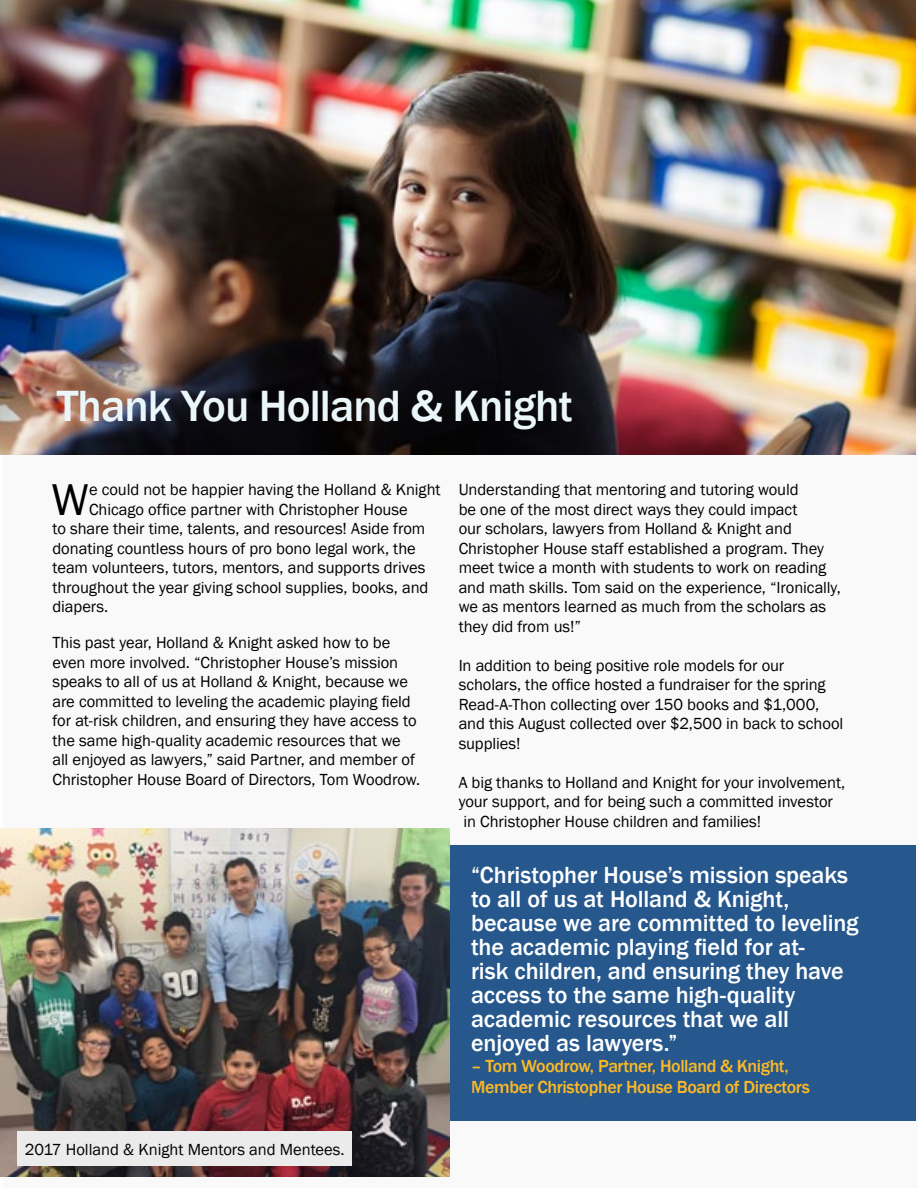
<style>
.page{position:relative;width:918px;height:1188px;background:#fff}
.page>*{position:absolute;margin:0;border:0;box-sizing:border-box;transform-origin:0 0}
.t1{font:45.75px "Franklin Gothic";color:#000}
.t2{font:500 45px "Franklin Gothic";letter-spacing:-.02em;color:#eaf6fa}
.t3{font:500 24px/24px "Franklin Gothic";letter-spacing:-.005em;color:#fff}
.t4{font:500 18px/21px "Franklin Gothic";letter-spacing:-.025em;color:#fdb924}
.t5{font:16.5px/19.5px "Franklin Gothic";letter-spacing:-.005em;color:#000}
</style>
<div class="page">
<div style="left:4px;top:445px;width:914px;height:743px;background:#f9f9fa"></div>
<img style="left:0;top:829px;width:450px;height:347px">
<div style="left:450px;top:845px;width:465px;height:275px;background:#26588d"></div>
<img style="left:0;top:0;width:916px;height:455px">
<div style="left:17px;top:1131px;width:335px;height:35px;background:#ebebec"></div>
<h2 class="t2" style="left:57px;top:378px;width:518px">Thank You Holland &amp; Knight</h2>
<h1 class="t1" style="left:52px;top:471px;width:39px">W</h1>
<p class="t5" style="left:89px;top:481px;width:353px">e could not be happier having the Holland &amp; Knight</p>
<p class="t5" style="left:89px;top:500px;width:320px">Chicago office partner with Christopher House</p>
<p class="t5" style="left:53px;top:520px;width:374px">to share their time, talents, and resources! Aside from</p>
<p class="t5" style="left:53px;top:539px;width:365px">donating countless hours of pro bono legal work, the</p>
<p class="t5" style="left:53px;top:559px;width:375px">team volunteers, tutors, mentors, and supports drives</p>
<p class="t5" style="left:53px;top:578px;width:377px">throughout the year giving school supplies, books, and</p>
<p class="t5" style="left:53px;top:598px;width:57px">diapers.</p>
<p class="t5" style="left:53px;top:633px;width:369px">This past year, Holland &amp; Knight asked how to be even more involved. “Christopher House’s mission speaks to all of us at Holland &amp; Knight, because we are committed to leveling the academic playing field for at-risk children, and ensuring they have access to the same high-quality academic resources that we all enjoyed as lawyers,” said Partner, and member of Christopher House Board of Directors, Tom Woodrow.</p>
<p class="t5" style="left:459px;top:481px;width:384px">Understanding that mentoring and tutoring would<br>be one of the most direct ways they could impact<br>our scholars, lawyers from Holland &amp; Knight and Christopher House staff established a program. They meet twice a month with students to work on reading and math skills. Tom said on the experience, “Ironically, we as mentors learned as much from the scholars as they did from us!”</p>
<p class="t5" style="left:459px;top:656px;width:386px">In addition to being positive role models for our scholars, the office hosted a fundraiser for the spring Read-A-Thon collecting over 150 books and $1,000, and this August collected over $2,500 in back to school supplies!</p>
<p class="t5" style="left:459px;top:773px;width:388px">A big thanks to Holland and Knight for your involvement, your support, and for being such a committed investor in Christopher House children and families!</p>
<p class="t3" style="left:471px;top:863px;width:389px">“Christopher House’s mission speaks to all of us at Holland &amp; Knight, because we are committed to leveling the academic playing field for at-<br>risk children, and ensuring they have access to the same high-quality academic resources that we all enjoyed as lawyers.”</p>
<p class="t4" style="left:471px;top:1055px;width:340px">– Tom Woodrow, Partner, Holland &amp; Knight,<br>Member Christopher House Board of Directors</p>
<p class="t5" style="left:25px;top:1140px;width:321px">2017 Holland &amp; Knight Mentors and Mentees.</p>
</div>
